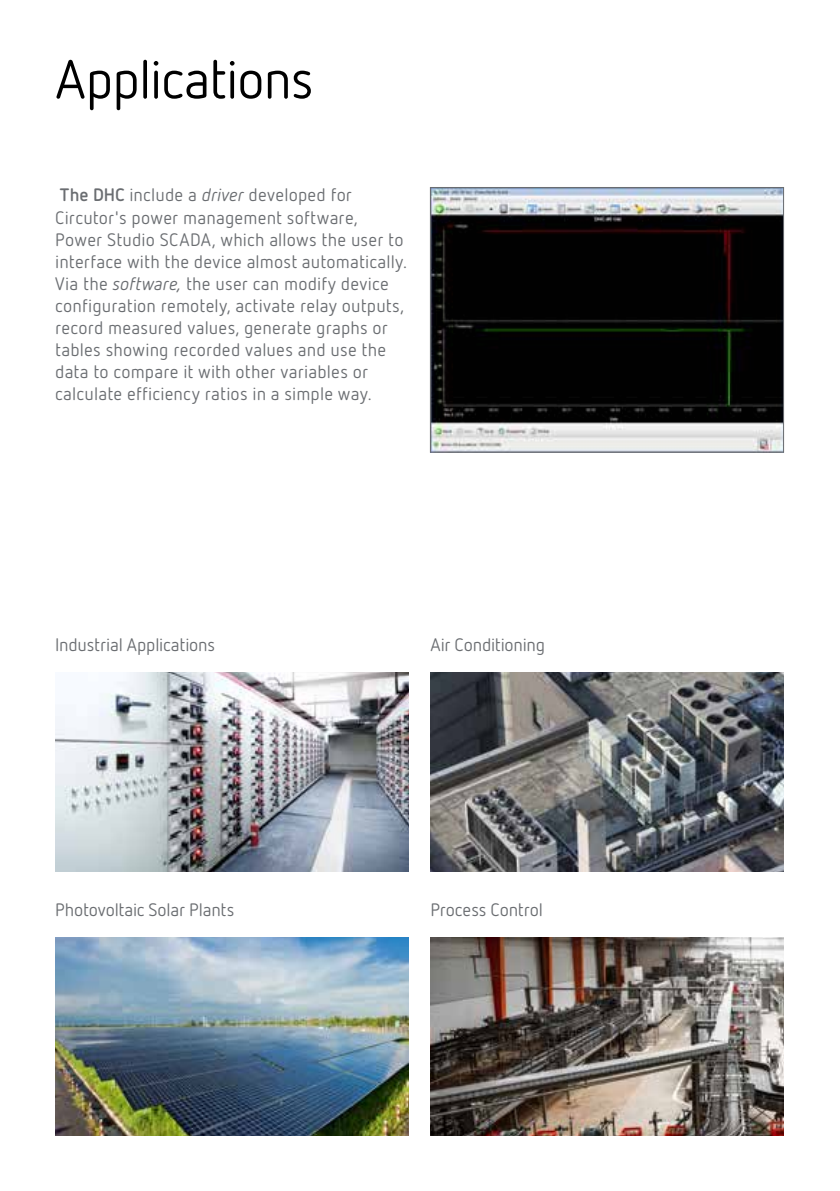
<style>
.page{position:relative;width:840px;height:1191px;background:#fff}
.page>*{position:absolute;margin:0;border:0;box-sizing:border-box;transform-origin:0 0}
.t1{font:54px "Netto Pro";letter-spacing:-.025em;color:#000}
.t2{font:18px/22px "Netto Pro";letter-spacing:.01em;color:#6a6d71}
.t3{font:18px "Netto Pro";letter-spacing:-.01em;color:#6a6d71}
.t4{font:18px "Netto Pro";letter-spacing:-.015em;color:#6a6d71}
.s1{font-weight:700}
.s2{font-style:italic}
</style>
<div class="page">
<img style="left:55px;top:937px;width:353px;height:198px">
<img style="left:55px;top:672px;width:353px;height:199px">
<img style="left:430px;top:937px;width:353px;height:198px">
<img style="left:430px;top:672px;width:353px;height:199px">
<img style="left:432px;top:189px;width:349px;height:261px">
<div style="left:430px;top:187px;width:353px;height:265px;border:1px solid #6a6d71"></div>
<h1 class="t1" style="left:55px;top:44px;width:260px">Applications</h1>
<p class="t2" style="left:55px;top:183px;width:353px"><span class="s1">The DHC</span> include a <span class="s2">driver</span> developed for Circutor's power management software, Power Studio SCADA, which allows the user to interface with the device almost automatically.<br>Via the <span class="s2">software,</span> the user can modify device configuration remotely, activate relay outputs, record measured values, generate graphs or tables showing recorded values and use the data to compare it with other variables or calculate efficiency ratios in a simple way.</p>
<p class="t4" style="left:55px;top:633px;width:161px">Industrial Applications</p>
<p class="t3" style="left:430px;top:633px;width:116px">Air Conditioning</p>
<p class="t3" style="left:55px;top:898px;width:180px">Photovoltaic Solar Plants</p>
<p class="t2" style="left:430px;top:898px;width:114px">Process Control</p>
</div>
